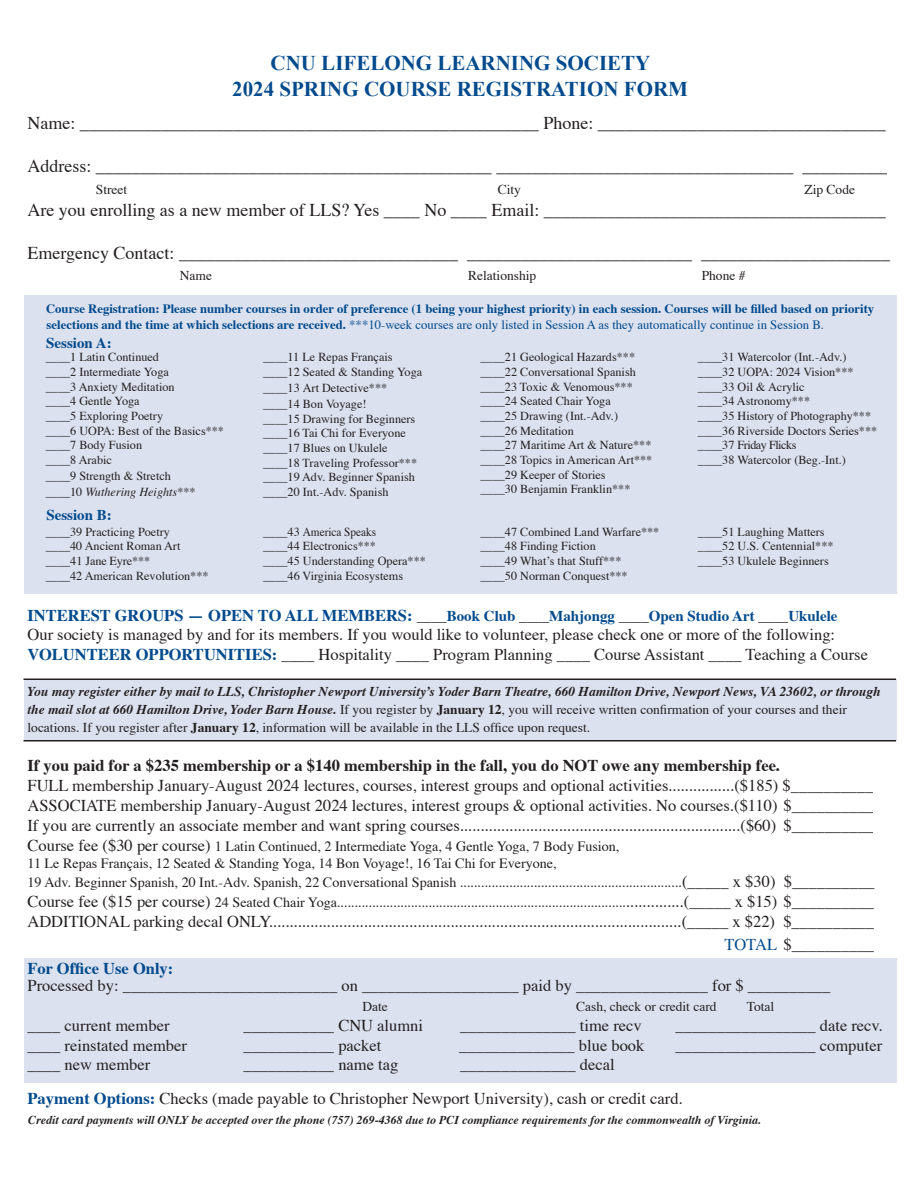
<style>
.page{position:relative;width:918px;height:1188px;background:#fff}
.page>*{position:absolute;margin:0;border:0;box-sizing:border-box;transform-origin:0 0}
.t1{font:700 21px/25.2px "Times New Roman";color:#004a8d;text-align:center}
.t2{font:18px "Times CE";color:#231f20}
.t3{font:16.5px/19.8px "Times CE";color:#231f20}
.t4{font:700 16.5px "Times CE";color:#231f20}
.t5{font:700 16.5px "Times CE";color:#004a8d}
.t6{font:700 15px "Times CE";color:#004a8d}
.t7{font:14.1px/19.8px "Times CE";color:#231f20}
.t8{font:italic 700 13.5px/18px "Times CE";color:#231f20}
.t9{font:13.5px "Times CE";color:#231f20}
.t10{font:700 12.75px "Times CE";color:#004a8d}
.t11{font:12.75px "Times CE";color:#004a8d}
.t12{font:12.15px/14.7px "Times CE";color:#231f20}
.t13{font:italic 700 12px "Times CE";color:#231f20}
.s1{font-weight:700}
.s2{font-style:italic}
.s3{font-size:16.5px}
.s4{font-weight:400;color:#231f20}
.s5{font-weight:700;color:#004a8d}
.s6{font-weight:400;font-style:normal}
.s7{font-style:normal}
.s8{color:#004a8d}
</style>
<div class="page">
<div style="left:24px;top:295px;width:873px;height:299px;background:#dce1ef"></div>
<div style="left:24px;top:958px;width:873px;height:124px;background:#dce1ef"></div>
<div style="left:24px;top:679px;width:873px;height:62px;background:#dce1ef"></div>
<hr style="left:24px;top:740px;width:872px;height:2px;background:#231f20">
<hr style="left:24px;top:679px;width:872px;height:1px;background:#231f20">
<h1 class="t1" style="left:232px;top:50px;width:457px">CNU LIFELONG LEARNING SOCIETY<br>2024 SPRING COURSE REGISTRATION FORM</h1>
<p class="t2" style="left:27px;top:112px;width:860px">Name: ___________________________________________________ Phone: ________________________________</p>
<p class="t2" style="left:27px;top:155px;width:866px">Address: ____________________________________________ _________________________________ __________</p>
<p class="t9" style="left:96px;top:181px;width:33px">Street</p>
<p class="t9" style="left:498px;top:181px;width:25px">City</p>
<p class="t9" style="left:805px;top:181px;width:52px">Zip Code</p>
<p class="t2" style="left:27px;top:198px;width:860px">Are you enrolling as a new member of LLS? Yes ____ No ____ Email: ______________________________________</p>
<p class="t2" style="left:27px;top:241px;width:864px">Emergency Contact: _______________________________ _________________________ _____________________</p>
<p class="t9" style="left:180px;top:267px;width:34px">Name</p>
<p class="t9" style="left:468px;top:267px;width:70px">Relationship</p>
<p class="t9" style="left:702px;top:267px;width:45px">Phone #</p>
<p class="t10" style="left:46px;top:300px;width:830px">Course Registration: Please number courses in order of preference (1 being your highest priority) in each session. Courses will be filled based on priority</p>
<p class="t11" style="left:47px;top:317px;width:779px"><span class="s1">selections and the time at which selections are received.</span> ***10-week courses are only listed in Session A as they automatically continue in Session B.</p>
<p class="t6" style="left:46px;top:333px;width:67px">Session A:</p>
<p class="t12" style="left:46px;top:351px;width:115px">____1 Latin Continued</p>
<p class="t12" style="left:263px;top:351px;width:131px">____11 Le Repas Français</p>
<p class="t12" style="left:481px;top:351px;width:156px">____21 Geological Hazards***</p>
<p class="t12" style="left:698px;top:351px;width:150px">____31 Watercolor (Int.-Adv.)</p>
<p class="t12" style="left:46px;top:365px;width:180px">____2 Intermediate Yoga<br>____3 Anxiety Meditation<br>____4 Gentle Yoga<br>____5 Exploring Poetry<br>____6 UOPA: Best of the Basics*** ____7 Body Fusion<br>____8 Arabic<br>____9 Strength &amp; Stretch<br>____10 <span class="s2">Wuthering Heights</span>***</p>
<p class="t12" style="left:263px;top:365px;width:161px;line-height:15.9px">____12 Seated &amp; Standing Yoga ____13 Art Detective*** ____14 Bon Voyage!</p>
<p class="t12" style="left:481px;top:365px;width:173px">____22 Conversational Spanish ____23 Toxic &amp; Venomous*** ____24 Seated Chair Yoga<br>____25 Drawing (Int.-Adv.) ____26 Meditation<br>____27 Maritime Art &amp; Nature*** ____28 Topics in American Art*** ____29 Keeper of Stories<br>____30 Benjamin Franklin***</p>
<p class="t12" style="left:698px;top:365px;width:181px">____32 UOPA: 2024 Vision*** ____33 Oil &amp; Acrylic<br>____34 Astronomy***<br>____35 History of Photography*** ____36 Riverside Doctors Series*** ____37 Friday Flicks<br>____38 Watercolor (Beg.-Int.)</p>
<p class="t12" style="left:263px;top:412px;width:155px">____15 Drawing for Beginners ____16 Tai Chi for Everyone ____17 Blues on Ukulele ____18 Traveling Professor*** ____19 Adv. Beginner Spanish ____20 Int.-Adv. Spanish</p>
<p class="t6" style="left:46px;top:505px;width:67px">Session B:</p>
<p class="t12" style="left:46px;top:525px;width:136px">____39 Practicing Poetry ____40 Ancient Roman Art</p>
<p class="t12" style="left:263px;top:525px;width:114px">____43 America Speaks ____44 Electronics***</p>
<p class="t12" style="left:481px;top:525px;width:180px">____47 Combined Land Warfare*** ____48 Finding Fiction</p>
<p class="t12" style="left:698px;top:525px;width:137px">____51 Laughing Matters ____52 U.S. Centennial***</p>
<p class="t12" style="left:46px;top:554px;width:164px">____41 Jane Eyre***<br>____42 American Revolution***</p>
<p class="t12" style="left:263px;top:554px;width:164px">____45 Understanding Opera*** ____46 Virginia Ecosystems</p>
<p class="t12" style="left:481px;top:554px;width:149px">____49 What’s that Stuff*** ____50 Norman Conquest***</p>
<p class="t12" style="left:698px;top:554px;width:132px">____53 Ukulele Beginners</p>
<p class="t6" style="left:27px;top:605px;width:812px"><span class="s3">INTEREST GROUPS — OPEN TO ALL MEMBERS:</span> <span class="s4">____</span>Book Club <span class="s4">____</span>Mahjongg <span class="s4">____</span>Open Studio Art <span class="s4">____</span>Ukulele</p>
<p class="t3" style="left:28px;top:626px;width:842px">Our society is managed by and for its members. If you would like to volunteer, please check one or more of the following:<br><span class="s5">VOLUNTEER OPPORTUNITIES:</span> ____ Hospitality ____ Program Planning ____ Course Assistant ____ Teaching a Course</p>
<p class="t8" style="left:27px;top:683px;width:855px">You may register either by mail to LLS, Christopher Newport University’s Yoder Barn Theatre, 660 Hamilton Drive, Newport News, VA 23602, or through the mail slot at 660 Hamilton Drive, Yoder Barn House. <span class="s6">If you register by</span> <span class="s7">January 12</span><span class="s6">, you will receive written confirmation of your courses and their locations. If you register after</span> <span class="s7">January 12</span><span class="s6">, information will be available in the LLS office upon request.</span></p>
<p class="t4" style="left:27px;top:755px;width:754px">If you paid for a $235 membership or a $140 membership in the fall, you do NOT owe any membership fee.</p>
<p class="t3" style="left:27px;top:777px;width:848px;text-align:justify">FULL membership January-August 2024 lectures, courses, interest groups and optional activities................($185) $__________ ASSOCIATE membership January-August 2024 lectures, interest groups &amp; optional activities. No courses.($110) $__________ If you are currently an associate member and want spring courses....................................................................($60) $__________</p>
<p class="t7" style="left:27px;top:837px;width:594px"><span class="s3">Course fee ($30 per course)</span> 1 Latin Continued, 2 Intermediate Yoga, 4 Gentle Yoga, 7 Body Fusion,</p>
<p class="t7" style="left:27px;top:854px;width:849px">11 Le Repas Français, 12 Seated &amp; Standing Yoga, 14 Bon Voyage!, 16 Tai Chi for Everyone,<br>19 Adv. Beginner Spanish, 20 Int.-Adv. Spanish, 22 Conversational Spanish ...............................................................<span class="s3">(_____ x $30) $__________<br>Course fee ($15 per course)</span> 24 Seated Chair Yoga..................................................................................<span class="s3">..............(_____ x $15) $__________</span></p>
<p class="t3" style="left:27px;top:913px;width:848px">ADDITIONAL parking decal ONLY....................................................................................................(_____ x $22) $__________</p>
<p class="t3" style="left:725px;top:935px;width:151px"><span class="s8">TOTAL</span> $__________</p>
<h2 class="t5" style="left:27px;top:957px;width:147px">For Office Use Only:</h2>
<p class="t3" style="left:27px;top:977px;width:804px">Processed by: __________________________ on ___________________ paid by ________________ for $ __________</p>
<p class="t9" style="left:362px;top:998px;width:27px">Date</p>
<p class="t9" style="left:576px;top:998px;width:142px">Cash, check or credit card</p>
<p class="t9" style="left:747px;top:998px;width:29px">Total</p>
<p class="t3" style="left:27px;top:1016px;width:144px">____ current member</p>
<p class="t3" style="left:243px;top:1016px;width:181px">___________ CNU alumni</p>
<p class="t3" style="left:460px;top:1016px;width:183px">______________ time recv</p>
<p class="t3" style="left:676px;top:1016px;width:209px">_________________ date recv.</p>
<p class="t3" style="left:27px;top:1036px;width:161px">____ reinstated member</p>
<p class="t3" style="left:243px;top:1036px;width:139px">___________ packet</p>
<p class="t3" style="left:459px;top:1036px;width:187px">______________ blue book</p>
<p class="t3" style="left:676px;top:1036px;width:208px">_________________ computer</p>
<p class="t3" style="left:27px;top:1056px;width:124px">____ new member</p>
<p class="t3" style="left:243px;top:1056px;width:156px">___________ name tag</p>
<p class="t3" style="left:460px;top:1056px;width:156px">______________ decal</p>
<p class="t3" style="left:28px;top:1089px;width:657px"><span class="s5">Payment Options:</span> Checks (made payable to Christopher Newport University), cash or credit card.</p>
<p class="t13" style="left:28px;top:1112px;width:735px">Credit card payments will ONLY be accepted over the phone (757) 269-4368 due to PCI compliance requirements for the commonwealth of Virginia.</p>
</div>
